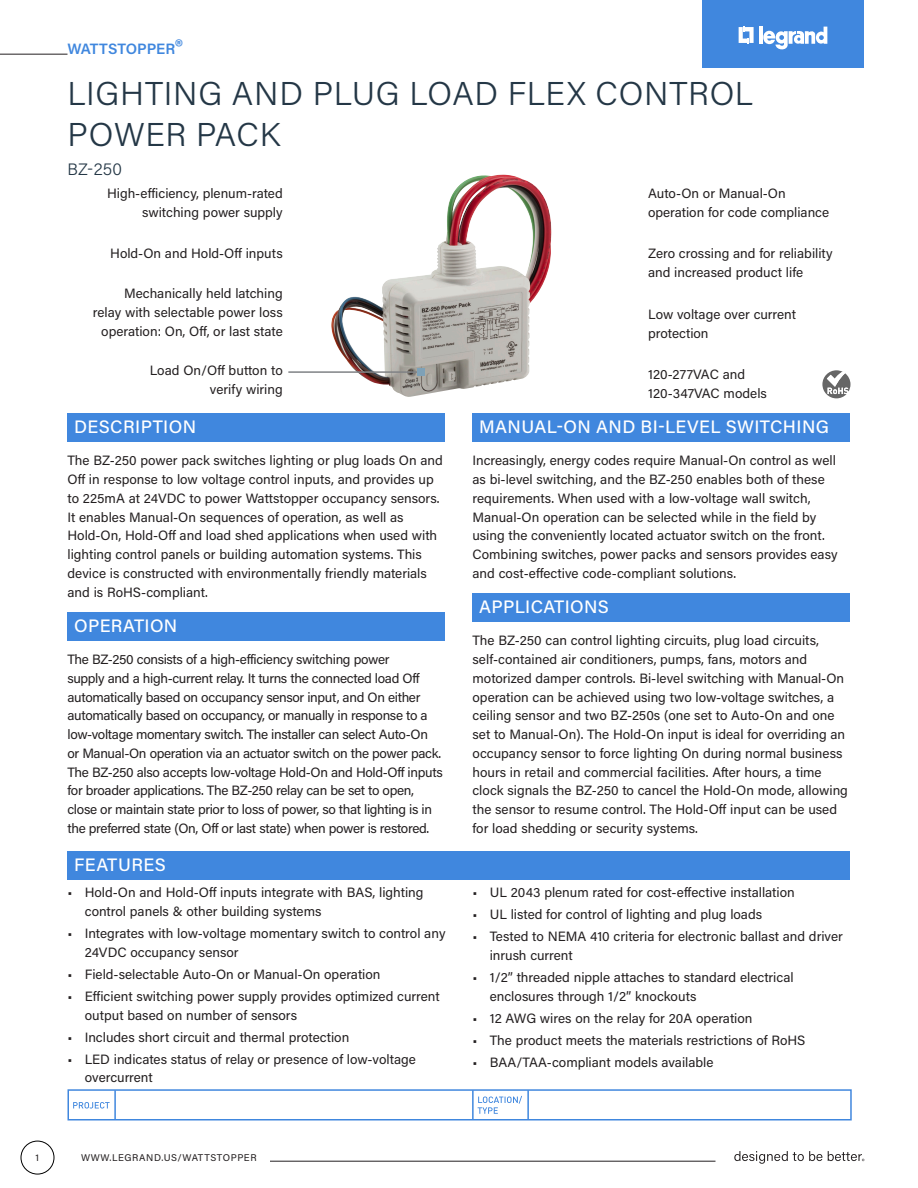
<style>
.page{position:relative;width:918px;height:1188px;background:#fff}
.page>*{position:absolute;margin:0;border:0;box-sizing:border-box;transform-origin:0 0}
.Product_Name{font:300 33px/40.5px "Acumin Pro";letter-spacing:.02em;color:#243746}
.Main_Header{font:500 18px "Acumin Pro";letter-spacing:.02em;color:#fff}
.Part_No{font:300 16.5px "Acumin Pro";color:#243746}
.t1{font:600 15px "Acumin Pro";letter-spacing:-.005em;color:#4087de}
.Text{font:13.5px/18.8px "Acumin Pro";color:#231f20}
.Text-2{font:13.5px/18.8px "Acumin Pro";letter-spacing:-.025em;color:#231f20}
.Left_Callout{font:13.5px/18.8px "Acumin Pro";color:#231f20;text-align:right}
.Right_Callout{font:13.5px/18.8px "Acumin Pro";color:#231f20}
.t2{font:9.75px "Acumin Pro";letter-spacing:.06em;color:#231f20}
.s1{font-size:21px}
</style>
<div class="page">
<svg style="left:734px;top:1151px;width:88px;height:13px"></svg>
<svg style="left:828px;top:1151px;width:36px;height:10px"></svg>
<div style="left:21px;top:1141px;width:33px;height:33px;border:1px solid #000;border-radius:50%"></div>
<div style="left:702px;top:0;width:162px;height:68px;background:#4087de"></div>
<svg style="left:739px;top:26px;width:15px;height:18px"></svg>
<hr style="left:759px;top:27px;width:4px;height:17px;background:#fff">
<svg style="left:763px;top:27px;width:64px;height:23px"></svg>
<div style="left:68px;top:1089px;width:784px;height:31px;border:2px solid #4087de"></div>
<hr style="left:114px;top:1090px;width:2px;height:29px;background:#4087de">
<hr style="left:472px;top:1090px;width:2px;height:30px;background:#4087de">
<hr style="left:527px;top:1090px;width:2px;height:30px;background:#4087de">
<svg style="left:478px;top:1096px;width:44px;height:18px"></svg>
<svg style="left:73px;top:1102px;width:37px;height:7px"></svg>
<hr style="left:270px;top:1161px;width:446px;height:1px;background:#231f20">
<hr style="left:0;top:54px;width:68px;height:1px;background:#231f20">
<div style="left:68px;top:413px;width:378px;height:29px;background:#4087de"></div>
<div style="left:68px;top:612px;width:378px;height:28px;background:#4087de"></div>
<div style="left:472px;top:413px;width:378px;height:29px;background:#4087de"></div>
<div style="left:472px;top:593px;width:378px;height:29px;background:#4087de"></div>
<div style="left:68px;top:851px;width:782px;height:29px;background:#4087de"></div>
<img style="left:331px;top:174px;width:221px;height:223px">
<div style="left:417px;top:368px;width:8px;height:8px;background:#7ea1b7"></div>
<hr style="left:288px;top:371px;width:129px;height:2px;background:#808285">
<svg style="left:822px;top:370px;width:29px;height:28px"></svg>
<p class="t1" style="left:68px;top:38px;width:117px">WATTSTOPPER<span class="s1">®</span></p>
<p class="Product_Name" style="left:68px;top:72px;width:687px">LIGHTING AND PLUG LOAD FLEX CONTROL<br>POWER PACK</p>
<p class="Part_No" style="left:68px;top:158px;width:56px">BZ-250</p>
<p class="Left_Callout" style="left:107px;top:183px;width:177px">High-efficiency, plenum-rated switching power supply</p>
<p class="Right_Callout" style="left:648px;top:183px;width:183px">Auto-On or Manual-On operation for code compliance</p>
<p class="Left_Callout" style="left:110px;top:244px;width:174px">Hold-On and Hold-Off inputs</p>
<p class="Left_Callout" style="left:93px;top:284px;width:191px">Mechanically held latching relay with selectable power loss operation: On, Off, or last state</p>
<p class="Left_Callout" style="left:150px;top:361px;width:135px">Load On/Off button to verify wiring</p>
<p class="Main_Header" style="left:74px;top:414px;width:123px">DESCRIPTION</p>
<p class="Text" style="left:68px;top:451px;width:377px">The BZ-250 power pack switches lighting or plug loads On and Off in response to low voltage control inputs, and provides up to 225mA at 24VDC to power Wattstopper occupancy sensors.<br>It enables Manual-On sequences of operation, as well as Hold-On, Hold-Off and load shed applications when used with lighting control panels or building automation systems. This device is constructed with environmentally friendly materials and is RoHS-compliant.</p>
<p class="Main_Header" style="left:74px;top:613px;width:105px">OPERATION</p>
<p class="Text-2" style="left:68px;top:649px;width:377px">The BZ-250 consists of a high-efficiency switching power<br>supply and a high-current relay. It turns the connected load Off automatically based on occupancy sensor input, and On either automatically based on occupancy, or manually in response to a low-voltage momentary switch. The installer can select Auto-On or Manual-On operation via an actuator switch on the power pack.<br>The BZ-250 also accepts low-voltage Hold-On and Hold-Off inputs for broader applications. The BZ-250 relay can be set to open, close or maintain state prior to loss of power, so that lighting is in the preferred state (On, Off or last state) when power is restored.</p>
<p class="Main_Header" style="left:74px;top:852px;width:93px">FEATURES</p>
<p class="Text" style="left:85px;top:883px;width:340px;text-indent:-17px">• Hold-On and Hold-Off inputs integrate with BAS, lighting control panels &amp; other building systems</p>
<p class="Text" style="left:85px;top:924px;width:362px;text-indent:-17px">• Integrates with low-voltage momentary switch to control any<br>24VDC occupancy sensor</p>
<p class="Text" style="left:68px;top:964px;width:315px">• Field-selectable Auto-On or Manual-On operation</p>
<p class="Text" style="left:85px;top:986px;width:356px;text-indent:-17px">• Efficient switching power supply provides optimized current output based on number of sensors</p>
<p class="Text" style="left:68px;top:1027px;width:283px">• Includes short circuit and thermal protection</p>
<p class="Text" style="left:85px;top:1049px;width:333px;text-indent:-17px">• LED indicates status of relay or presence of low-voltage overcurrent</p>
<p class="Right_Callout" style="left:648px;top:244px;width:186px">Zero crossing and for reliability and increased product life</p>
<p class="Right_Callout" style="left:648px;top:304px;width:150px">Low voltage over current protection</p>
<p class="Right_Callout" style="left:648px;top:364px;width:120px">120-277VAC and<br>120-347VAC models</p>
<p class="Main_Header" style="left:479px;top:414px;width:351px">MANUAL-ON AND BI-LEVEL SWITCHING</p>
<p class="Text" style="left:472px;top:451px;width:367px">Increasingly, energy codes require Manual-On control as well as bi-level switching, and the BZ-250 enables both of these requirements. When used with a low-voltage wall switch, Manual-On operation can be selected while in the field by using the conveniently located actuator switch on the front.<br>Combining switches, power packs and sensors provides easy and cost-effective code-compliant solutions.</p>
<p class="Main_Header" style="left:479px;top:594px;width:131px">APPLICATIONS</p>
<p class="Text" style="left:472px;top:631px;width:377px">The BZ-250 can control lighting circuits, plug load circuits, self-contained air conditioners, pumps, fans, motors and motorized damper controls. Bi-level switching with Manual-On operation can be achieved using two low-voltage switches, a ceiling sensor and two BZ-250s (one set to Auto-On and one set to Manual-On). The Hold-On input is ideal for overriding an occupancy sensor to force lighting On during normal business hours in retail and commercial facilities. After hours, a time clock signals the BZ-250 to cancel the Hold-On mode, allowing the sensor to resume control. The Hold-Off input can be used for load shedding or security systems.</p>
<p class="Text" style="left:472px;top:883px;width:324px">• UL 2043 plenum rated for cost-effective installation</p>
<p class="Text" style="left:472px;top:905px;width:291px">• UL listed for control of lighting and plug loads</p>
<p class="Text" style="left:490px;top:927px;width:355px;text-indent:-17px">• Tested to NEMA 410 criteria for electronic ballast and driver inrush current</p>
<p class="Text" style="left:490px;top:967px;width:305px;text-indent:-17px">• 1/2” threaded nipple attaches to standard electrical enclosures through 1/2” knockouts</p>
<p class="Text" style="left:472px;top:1008px;width:282px">• 12 AWG wires on the relay for 20A operation</p>
<p class="Text" style="left:472px;top:1030px;width:334px">• The product meets the materials restrictions of RoHS</p>
<p class="Text" style="left:472px;top:1052px;width:242px">• BAA/TAA-compliant models available</p>
<p class="t2" style="left:35px;top:1151px;width:5px">1</p>
<p class="t2" style="left:81px;top:1151px;width:177px">WWW.LEGRAND.US/WATTSTOPPER</p>
</div>
